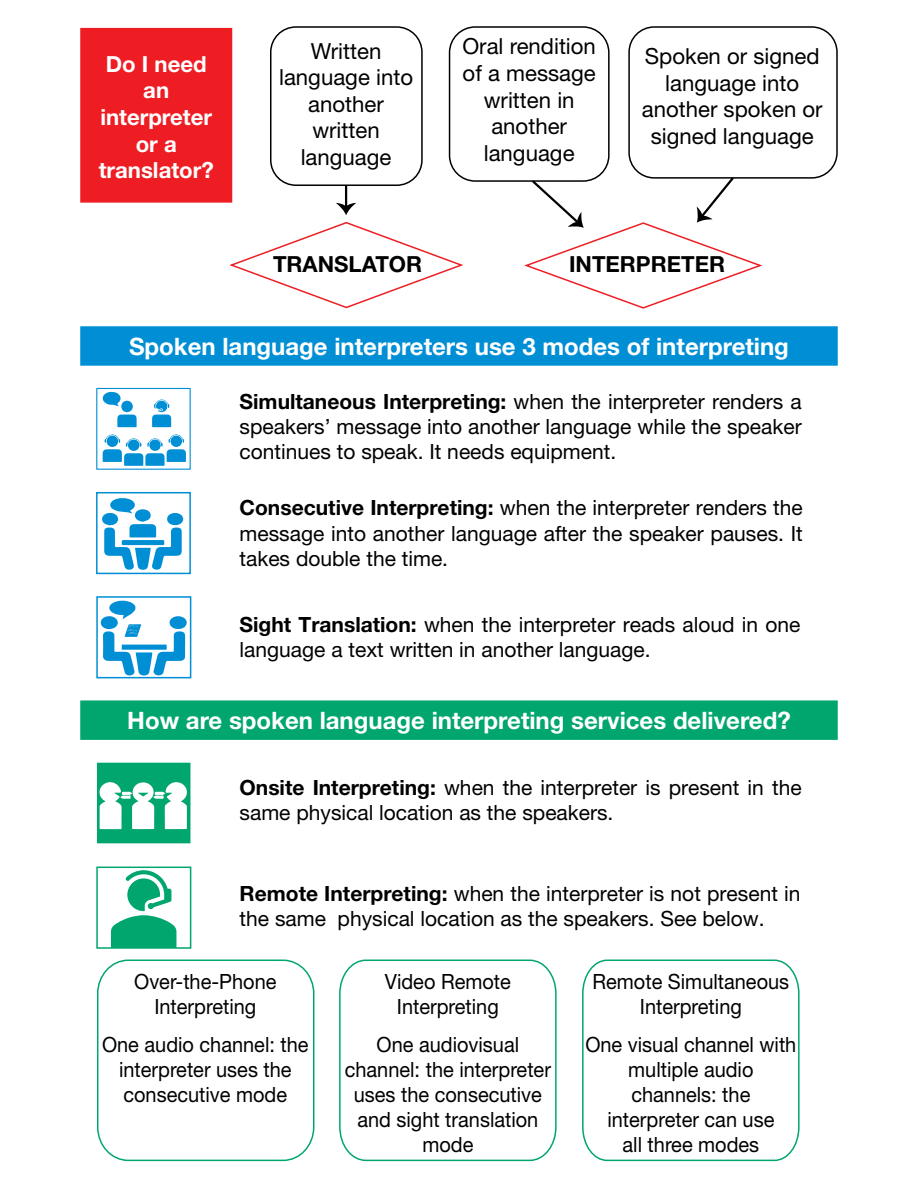
<style>
.page{position:relative;width:918px;height:1188px;background:#fff}
.page>*{position:absolute;margin:0;border:0;box-sizing:border-box;transform-origin:0 0}
.t1{font:700 24px "Helvetica Neue LT Std";color:#fff}
.t2{font:22.2px/26.5px "Helvetica Neue LT Std";color:#000;text-align:center}
.t3{font:700 22.2px/26.5px "Helvetica Neue LT Std";color:#fff;text-align:center}
.t4{font:700 22.2px "Helvetica Neue LT Std";color:#000}
.t5{font:21px/25.2px "Helvetica Neue LT Std";color:#000}
.t6{font:21px/25.2px "Helvetica Neue LT Std";color:#000;text-align:center;scale:.95 1}
.s1{font-weight:700}
</style>
<div class="page">
<div style="left:270px;top:26px;width:153px;height:160px;border:2px solid #000;border-radius:25px"></div>
<svg style="left:230px;top:222px;width:233px;height:87px"></svg>
<div style="left:449px;top:26px;width:161px;height:156px;border:2px solid #000;border-radius:26px"></div>
<div style="left:628px;top:26px;width:210px;height:153px;border:2px solid #000;border-radius:25px"></div>
<div style="left:80px;top:28px;width:152px;height:175px;background:#ee1d23;border:2px solid #ee1d23"></div>
<div style="left:80px;top:326px;width:758px;height:40px;background:#008fd5;border:2px solid #008fd5"></div>
<svg style="left:117px;top:415px;width:20px;height:12px"></svg>
<svg style="left:102px;top:392px;width:19px;height:14px"></svg>
<div style="left:121px;top:401px;width:12px;height:11px;background:#008fd5;border-radius:50%"></div>
<svg style="left:103px;top:434px;width:83px;height:32px"></svg>
<svg style="left:152px;top:399px;width:19px;height:28px"></svg>
<svg style="left:102px;top:498px;width:82px;height:72px"></svg>
<div style="left:97px;top:960px;width:217px;height:201px;border:2px solid #00a66e;border-radius:32px"></div>
<svg style="left:582px;top:959px;width:218px;height:203px"></svg>
<svg style="left:339px;top:959px;width:218px;height:203px"></svg>
<div style="left:80px;top:700px;width:758px;height:40px;background:#00a66e;border:2px solid #00a66e"></div>
<div style="left:96px;top:492px;width:95px;height:82px;border:2px solid #008fd5"></div>
<svg style="left:100px;top:601px;width:87px;height:74px"></svg>
<div style="left:96px;top:596px;width:95px;height:82px;border:2px solid #008fd5"></div>
<svg style="left:111px;top:870px;width:65px;height:76px"></svg>
<svg style="left:97px;top:763px;width:94px;height:80px"></svg>
<hr style="left:345px;top:185px;width:2px;height:22px;background:#000">
<svg style="left:336px;top:203px;width:20px;height:12px"></svg>
<svg style="left:524px;top:175px;width:241px;height:134px"></svg>
<div style="left:96px;top:867px;width:95px;height:82px;border:2px solid #00a66e"></div>
<p class="t3" style="left:99px;top:50px;width:117px">Do I need an interpreter or a translator?</p>
<p class="t2" style="left:279px;top:37px;width:135px">Written language into another written language</p>
<p class="t2" style="left:462px;top:33px;width:135px">Oral rendition of a message written in another language</p>
<p class="t2" style="left:642px;top:43px;width:182px">Spoken or signed language into another spoken or signed language</p>
<p class="t4" style="left:273px;top:250px;width:151px">TRANSLATOR</p>
<p class="t4" style="left:569px;top:250px;width:158px">INTERPRETER</p>
<p class="t1" style="left:129px;top:332px;width:661px">Spoken language interpreters use 3 modes of interpreting</p>
<p class="t5" style="left:240px;top:389px;width:564px;text-align:justify"><span class="s1">Simultaneous Interpreting:</span> when the interpreter renders a speakers’ message into another language while the speaker continues to speak. It needs equipment.</p>
<p class="t5" style="left:240px;top:495px;width:565px;text-align:justify"><span class="s1">Consecutive Interpreting:</span> when the interpreter renders the message into another language after the speaker pauses. It takes double the time.</p>
<p class="t5" style="left:240px;top:612px;width:562px"><span class="s1">Sight Translation:</span> when the interpreter reads aloud in one language a text written in another language.</p>
<p class="t1" style="left:127px;top:706px;width:665px">How are spoken language interpreting services delivered?</p>
<p class="t5" style="left:240px;top:775px;width:564px"><span class="s1">Onsite Interpreting:</span> when the interpreter is present in the same physical location as the speakers.</p>
<p class="t5" style="left:240px;top:881px;width:562px"><span class="s1">Remote Interpreting:</span> when the interpreter is not present in the same physical location as the speakers. See below.</p>
<p class="t6" style="left:134px;top:968px;width:151px">Over-the-Phone<br>Interpreting</p>
<p class="t6" style="left:102px;top:1031px;width:219px">One audio channel: the interpreter uses the consecutive mode</p>
<p class="t6" style="left:385px;top:968px;width:134px">Video Remote<br>Interpreting</p>
<p class="t6" style="left:345px;top:1031px;width:219px">One audiovisual channel: the interpreter uses the consecutive and sight translation mode</p>
<p class="t6" style="left:593px;top:968px;width:208px">Remote Simultaneous<br>Interpreting</p>
<p class="t6" style="left:585px;top:1031px;width:224px">One visual channel with multiple audio channels: the interpreter can use<br>all three modes</p>
</div>
